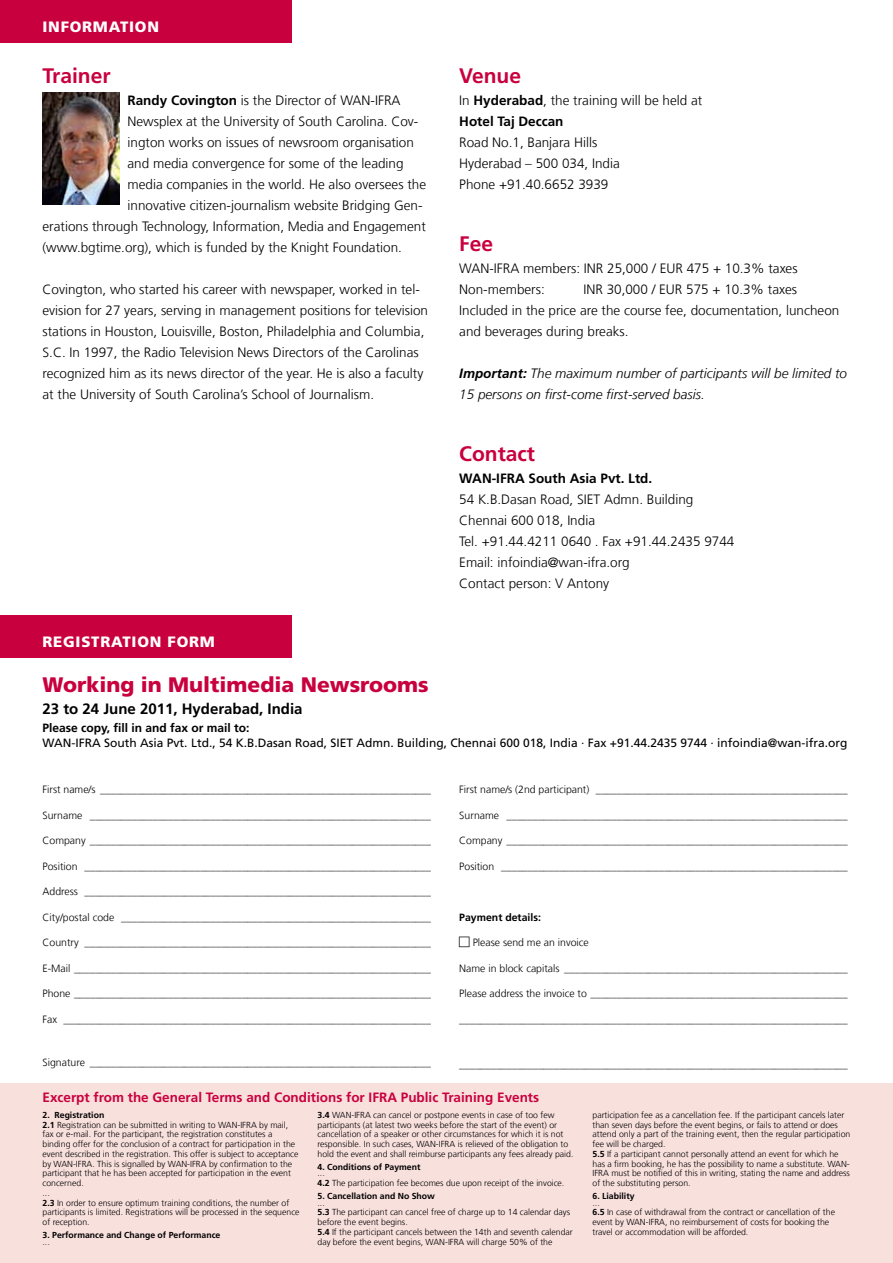
<style>
.page{position:relative;width:893px;height:1263px;background:#fff}
.page>*{position:absolute;margin:0;border:0;box-sizing:border-box;transform-origin:0 0}
.t1{font:900 21px "Frutiger LT Com";color:#c9003e}
.t2{font:700 21px "Frutiger LT Com";color:#c9003e}
.t3{font:700 15px "Frutiger LT Com";color:#000}
.t4{font:900 15px "Frutiger LT Com";letter-spacing:.05em;color:#fff}
.t5{font:300 13.5px/21px "Frutiger LT Com";color:#000}
.t6{font:italic 300 13.5px/21px "Frutiger LT Com";color:#000}
.t7{font:700 13.5px "Frutiger LT Com";color:#c9003e}
.t8{font:700 13.5px "Frutiger LT Com";color:#000}
.t9{font:12px "Frutiger LT Com";color:#000}
.t10{font:700 12px "Frutiger LT Com";color:#000}
.t11{font:300 10.5px "Frutiger LT Com";color:#000}
.t12{font:700 10.5px "Frutiger LT Com";color:#000}
.t13{font:300 8.7px/9.8px "Frutiger LT Com";color:#000}
.t14{font:700 8.7px "Frutiger LT Com";color:#000}
.s1{font-weight:700}
</style>
<div class="page">
<div style="left:0;top:0;width:292px;height:43px;background:#c9003e"></div>
<div style="left:0;top:615px;width:292px;height:43px;background:#c9003e"></div>
<div style="left:0;top:1084px;width:893px;height:179px;background:#f8e0dd"></div>
<img style="left:43px;top:92px;width:76px;height:112px">
<h2 class="t4" style="left:43px;top:18px;width:118px">Information</h2>
<h1 class="t2" style="left:43px;top:63px;width:70px">Trainer</h1>
<h3 class="t5" style="left:128px;top:90px;width:274px"><span class="s1">Randy Covington</span> is the Director of WAN-IFRA</h3>
<h3 class="t5" style="left:128px;top:111px;width:292px">Newsplex at the University of South Carolina. Cov-</h3>
<h3 class="t5" style="left:128px;top:132px;width:288px">ington works on issues of newsroom organisation</h3>
<h3 class="t5" style="left:128px;top:153px;width:278px">and media convergence for some of the leading</h3>
<h3 class="t5" style="left:128px;top:174px;width:300px">media companies in the world. He also oversees the</h3>
<h3 class="t5" style="left:128px;top:195px;width:297px">innovative citizen-journalism website Bridging Gen-</h3>
<h3 class="t5" style="left:43px;top:216px;width:385px">erations through Technology, Information, Media and Engagement</h3>
<h3 class="t5" style="left:43px;top:237px;width:361px">(www.bgtime.org), which is funded by the Knight Foundation.</h3>
<p class="t5" style="left:43px;top:279px;width:387px">Covington, who started his career with newspaper, worked in tel&shy;evision for 27 years, serving in management positions for television stations in Houston, Louisville, Boston, Philadelphia and Columbia, S.C. In 1997, the Radio Television News Directors of the Carolinas recognized him as its news director of the year. He is also a faculty at the University of South Carolina’s School of Journalism.</p>
<h2 class="t4" style="left:43px;top:633px;width:172px">Registration Form</h2>
<h1 class="t1" style="left:43px;top:671px;width:388px">Working in Multimedia Newsrooms</h1>
<h2 class="t3" style="left:43px;top:700px;width:262px">23 to 24 June 2011, Hyderabad, India</h2>
<h1 class="t2" style="left:459px;top:63px;width:63px">Venue</h1>
<h3 class="t5" style="left:459px;top:90px;width:245px">In <span class="s1">Hyderabad</span>, the training will be held at<br><span class="s1">Hotel Taj Deccan</span></h3>
<h3 class="t5" style="left:459px;top:132px;width:162px">Road No.1, Banjara Hills<br>Hyderabad – 500 034, India<br>Phone +91.40.6652 3939</h3>
<h1 class="t2" style="left:459px;top:231px;width:35px">Fee</h1>
<h3 class="t5" style="left:459px;top:258px;width:340px">WAN-IFRA members: INR 25,000 / EUR 475 + 10.3% taxes<br>Non-members:</h3>
<h3 class="t5" style="left:459px;top:279px;width:382px;text-indent:124px">INR 30,000 / EUR 575 + 10.3% taxes<br>Included in the price are the course fee, documentation, luncheon and beverages during breaks.</h3>
<h3 class="t6" style="left:459px;top:363px;width:389px"><span class="s1">Important:</span> The maximum number of participants will be limited to<br>15 persons on first-come first-served basis.</h3>
<h1 class="t2" style="left:459px;top:441px;width:77px">Contact</h1>
<h3 class="t8" style="left:459px;top:470px;width:195px">WAN-IFRA South Asia Pvt. Ltd.</h3>
<h3 class="t5" style="left:459px;top:489px;width:277px">54 K.B.Dasan Road, SIET Admn. Building<br>Chennai 600 018, India<br>Tel. +91.44.4211 0640 . Fax +91.44.2435 9744<br>Email: infoindia@wan-ifra.org<br>Contact person: V Antony</h3>
<h3 class="t10" style="left:43px;top:721px;width:208px">Please copy, fill in and fax or mail to:</h3>
<h3 class="t9" style="left:43px;top:736px;width:806px">WAN-IFRA South Asia Pvt. Ltd., 54 K.B.Dasan Road, SIET Admn. Building, Chennai 600 018, India · Fax +91.44.2435 9744 · infoindia@wan-ifra.org</h3>
<p class="t11" style="left:43px;top:783px;width:390px">First name/s _______________________________________________________________</p>
<p class="t11" style="left:43px;top:809px;width:390px">Surname _________________________________________________________________</p>
<p class="t11" style="left:43px;top:834px;width:390px">Company _________________________________________________________________</p>
<p class="t11" style="left:43px;top:860px;width:390px">Position __________________________________________________________________</p>
<p class="t11" style="left:43px;top:885px;width:390px">Address __________________________________________________________________</p>
<p class="t11" style="left:43px;top:911px;width:390px">City/postal code ___________________________________________________________</p>
<p class="t11" style="left:43px;top:936px;width:390px">Country __________________________________________________________________</p>
<p class="t11" style="left:43px;top:962px;width:390px">E-Mail ____________________________________________________________________</p>
<p class="t11" style="left:43px;top:987px;width:390px">Phone ____________________________________________________________________</p>
<p class="t11" style="left:43px;top:1013px;width:390px">Fax ______________________________________________________________________</p>
<p class="t11" style="left:43px;top:1056px;width:390px">Signature _________________________________________________________________</p>
<p class="t11" style="left:459px;top:783px;width:390px">First name/s (2nd participant) ________________________________________________</p>
<p class="t11" style="left:459px;top:809px;width:390px">Surname _________________________________________________________________</p>
<p class="t11" style="left:459px;top:834px;width:390px">Company _________________________________________________________________</p>
<p class="t11" style="left:459px;top:860px;width:390px">Position __________________________________________________________________</p>
<p class="t12" style="left:459px;top:911px;width:83px">Payment details:</p>
<p class="t11" style="left:473px;top:936px;width:118px">Please send me an invoice</p>
<p class="t11" style="left:459px;top:962px;width:390px">Name in block capitals ______________________________________________________</p>
<p class="t11" style="left:459px;top:987px;width:390px">Please address the invoice to _________________________________________________</p>
<p class="t11" style="left:459px;top:1013px;width:390px">__________________________________________________________________________</p>
<p class="t11" style="left:459px;top:1058px;width:390px">__________________________________________________________________________</p>
<h3 class="t7" style="left:43px;top:1089px;width:498px">Excerpt from the General Terms and Conditions for IFRA Public Training Events</h3>
<p class="t13" style="left:43px;top:1110px;width:259px"><span class="s1">2. Registration<br>2.1</span> Registration can be submitted in writing to WAN-IFRA by mail, fax or e-mail. For the participant, the registration constitutes a binding offer for the conclusion of a contract for participation in the event described in the registration. This offer is subject to acceptance by WAN-IFRA. This is signalled by WAN-IFRA by confirmation to the participant that he has been accepted for participation in the event concerned.<br>...<br><span class="s1">2.3</span> In order to ensure optimum training conditions, the number of participants is limited. Registrations will be processed in the sequence of reception.</p>
<p class="t14" style="left:43px;top:1230px;width:179px">3. Performance and Change of Performance</p>
<p class="t13" style="left:43px;top:1237px;width:9px">...</p>
<p class="t13" style="left:317px;top:1110px;width:257px"><span class="s1">3.4</span> WAN-IFRA can cancel or postpone events in case of too few participants (at latest two weeks before the start of the event) or cancellation of a speaker or other circumstances for which it is not responsible. In such cases, WAN-IFRA is relieved of the obligation to hold the event and shall reimburse participants any fees already paid.</p>
<p class="t14" style="left:317px;top:1161px;width:104px">4. Conditions of Payment</p>
<p class="t13" style="left:317px;top:1168px;width:248px">...<br><span class="s1">4.2</span> The participation fee becomes due upon receipt of the invoice.</p>
<p class="t14" style="left:317px;top:1191px;width:119px">5. Cancellation and No Show</p>
<p class="t13" style="left:317px;top:1198px;width:257px">...<br><span class="s1">5.3</span> The participant can cancel free of charge up to 14 calendar days before the event begins.<br><span class="s1">5.4</span> If the participant cancels between the 14th and seventh calendar day before the event begins, WAN-IFRA will charge 50% of the</p>
<p class="t13" style="left:592px;top:1110px;width:259px">participation fee as a cancellation fee. If the participant cancels later than seven days before the event begins, or fails to attend or does attend only a part of the training event, then the regular participation fee will be charged.<br><span class="s1">5.5</span> If a participant cannot personally attend an event for which he has a firm booking, he has the possibility to name a substitute. WAN-IFRA must be notified of this in writing, stating the name and address of the substituting person.</p>
<p class="t14" style="left:592px;top:1191px;width:44px">6. Liability</p>
<p class="t13" style="left:592px;top:1198px;width:244px">...<br><span class="s1">6.5</span> In case of withdrawal from the contract or cancellation of the event by WAN-IFRA, no reimbursement of costs for booking the travel or accommodation will be afforded.</p>
</div>
